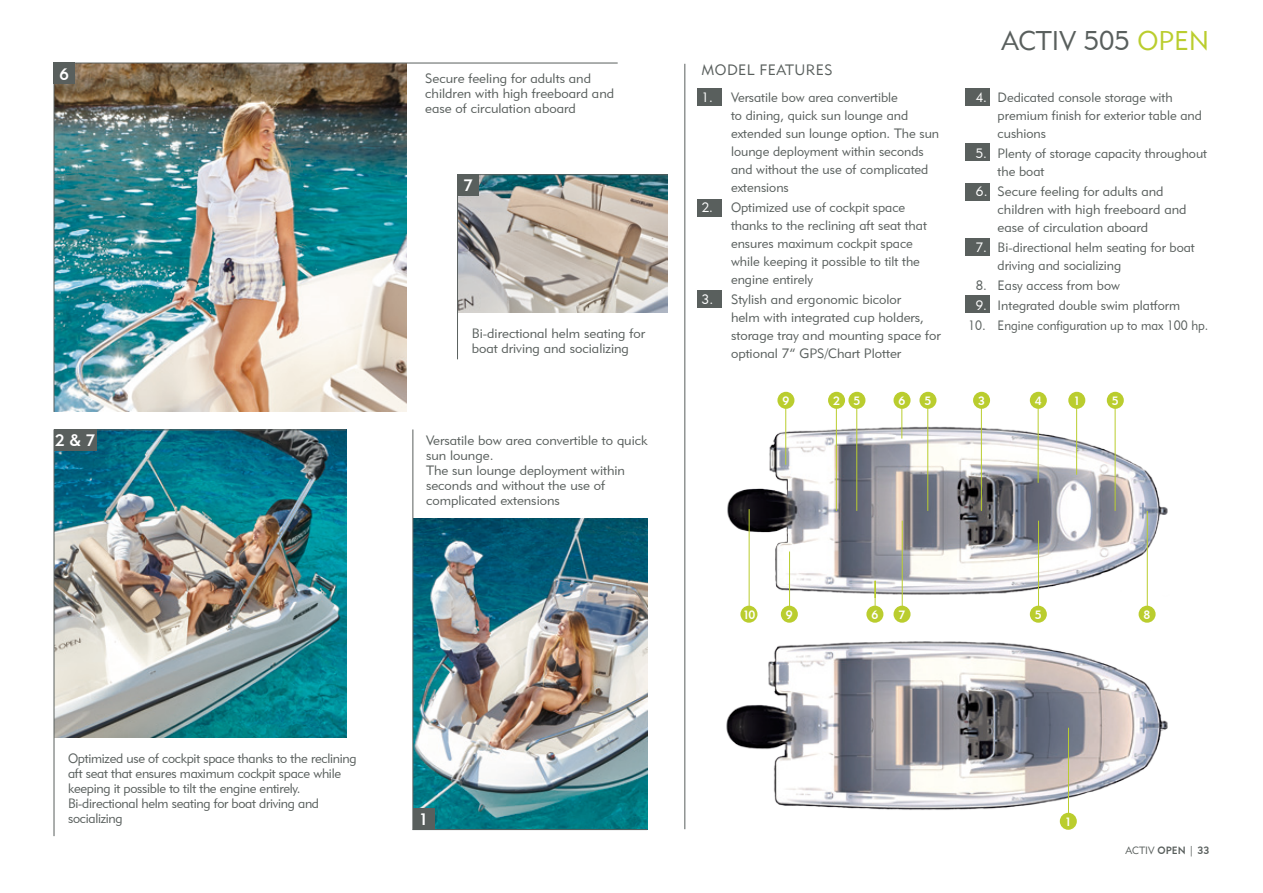
<style>
.page{position:relative;width:1263px;height:893px;background:#fff}
.page>*{position:absolute;margin:0;border:0;box-sizing:border-box;transform-origin:0 0}
.t1{font:27px "Geometric 415 BT Lite A";color:#595f5d}
.t2{font:16.5px "Geometric 415 BT Medium A";color:#fff}
.t3{font:15px "Geometric 415 BT Lite A";letter-spacing:.025em;color:#595f5d}
.t4{font:13.5px/18px "Geometric 415 BT Lite A";color:#595f5d}
.t5{font:13.5px/15px "Geometric 415 BT Lite A";letter-spacing:-.02em;color:#595f5d}
.t6{font:13.5px "Geometric 415 BT Lite A";color:#595f5d;scale:.91 1}
.t7{font:12px "Geometric 415 BT Medium A";color:#fff}
.t8{font:10.5px "Geometric 415 BT Medium A";color:#595f5d}
.s1{color:#fff}
.s2{color:#bacd2e}
.s3{font-family:"Geometric 415 BT Lite A"}
.s4{font-family:"Clarendon BT";font-weight:300}
</style>
<div class="page">
<img style="left:55px;top:64px;width:352px;height:348px">
<img style="left:55px;top:430px;width:291px;height:307px">
<img style="left:413px;top:519px;width:234px;height:310px">
<img style="left:458px;top:175px;width:210px;height:138px">
<img style="left:726px;top:615px;width:442px;height:215px">
<img style="left:727px;top:423px;width:441px;height:176px">
<hr style="left:785px;top:400px;width:1px;height:65px;background:#bacd2e">
<div style="left:777px;top:392px;width:17px;height:17px;background:#bacd2e;border-radius:50%"></div>
<hr style="left:836px;top:400px;width:1px;height:111px;background:#bacd2e">
<div style="left:828px;top:392px;width:17px;height:17px;background:#bacd2e;border-radius:50%"></div>
<hr style="left:856px;top:400px;width:1px;height:111px;background:#bacd2e">
<div style="left:848px;top:392px;width:17px;height:17px;background:#bacd2e;border-radius:50%"></div>
<hr style="left:901px;top:400px;width:1px;height:39px;background:#bacd2e">
<div style="left:893px;top:392px;width:17px;height:17px;background:#bacd2e;border-radius:50%"></div>
<hr style="left:927px;top:400px;width:1px;height:111px;background:#bacd2e">
<div style="left:919px;top:392px;width:17px;height:17px;background:#bacd2e;border-radius:50%"></div>
<hr style="left:981px;top:400px;width:1px;height:111px;background:#bacd2e">
<div style="left:973px;top:392px;width:17px;height:17px;background:#bacd2e;border-radius:50%"></div>
<hr style="left:1038px;top:400px;width:1px;height:83px;background:#bacd2e">
<div style="left:1030px;top:392px;width:17px;height:17px;background:#bacd2e;border-radius:50%"></div>
<hr style="left:1076px;top:400px;width:1px;height:75px;background:#bacd2e">
<div style="left:1068px;top:392px;width:17px;height:17px;background:#bacd2e;border-radius:50%"></div>
<hr style="left:1115px;top:400px;width:1px;height:111px;background:#bacd2e">
<div style="left:1107px;top:392px;width:17px;height:17px;background:#bacd2e;border-radius:50%"></div>
<hr style="left:789px;top:551px;width:1px;height:63px;background:#bacd2e">
<div style="left:781px;top:606px;width:17px;height:17px;background:#bacd2e;border-radius:50%"></div>
<hr style="left:902px;top:521px;width:1px;height:93px;background:#bacd2e">
<div style="left:893px;top:606px;width:17px;height:17px;background:#bacd2e;border-radius:50%"></div>
<hr style="left:875px;top:581px;width:1px;height:33px;background:#bacd2e">
<div style="left:866px;top:606px;width:17px;height:17px;background:#bacd2e;border-radius:50%"></div>
<hr style="left:1038px;top:521px;width:1px;height:93px;background:#bacd2e">
<div style="left:1030px;top:606px;width:17px;height:17px;background:#bacd2e;border-radius:50%"></div>
<hr style="left:1068px;top:728px;width:1px;height:93px;background:#bacd2e">
<div style="left:1060px;top:813px;width:17px;height:17px;background:#bacd2e;border-radius:50%"></div>
<hr style="left:749px;top:509px;width:1px;height:105px;background:#bacd2e">
<div style="left:740px;top:606px;width:17px;height:17px;background:#bacd2e;border-radius:50%"></div>
<hr style="left:1147px;top:511px;width:1px;height:103px;background:#bacd2e">
<div style="left:1138px;top:606px;width:17px;height:17px;background:#bacd2e;border-radius:50%"></div>
<div style="left:965px;top:183px;width:25px;height:17px;background:#595f5d"></div>
<div style="left:965px;top:239px;width:25px;height:17px;background:#595f5d"></div>
<div style="left:697px;top:199px;width:25px;height:17px;background:#595f5d"></div>
<div style="left:965px;top:296px;width:25px;height:17px;background:#595f5d"></div>
<div style="left:965px;top:88px;width:25px;height:17px;background:#595f5d"></div>
<div style="left:965px;top:144px;width:25px;height:17px;background:#595f5d"></div>
<div style="left:697px;top:88px;width:25px;height:17px;background:#595f5d"></div>
<div style="left:697px;top:290px;width:25px;height:17px;background:#595f5d"></div>
<hr style="left:54px;top:63px;width:564px;height:1px;background:#595f5d">
<hr style="left:54px;top:429px;width:292px;height:1px;background:#595f5d">
<hr style="left:412px;top:829px;width:235px;height:1px;background:#595f5d">
<hr style="left:457px;top:175px;width:1px;height:184px;background:#595f5d">
<div style="left:457px;top:174px;width:22px;height:22px;background:#595f5d"></div>
<div style="left:54px;top:429px;width:43px;height:22px;background:#595f5d"></div>
<div style="left:413px;top:808px;width:21px;height:21px;background:#595f5d"></div>
<hr style="left:684px;top:64px;width:1px;height:765px;background:#595f5d">
<hr style="left:54px;top:63px;width:1px;height:349px;background:#595f5d">
<hr style="left:457px;top:174px;width:211px;height:1px;background:#595f5d">
<hr style="left:54px;top:429px;width:1px;height:407px;background:#595f5d">
<hr style="left:412px;top:429px;width:1px;height:401px;background:#595f5d">
<div style="left:54px;top:63px;width:21px;height:21px;background:#595f5d"></div>
<p class="t2" style="left:60px;top:64px;width:11px">6</p>
<p class="t2" style="left:55px;top:430px;width:41px">2 &amp; 7</p>
<p class="t5" style="left:68px;top:750px;width:290px">Optimized use of cockpit space thanks to the reclining aft seat that ensures maximum cockpit space while keeping it possible to tilt the engine entirely.<br>Bi-directional helm seating for boat driving and socializing</p>
<p class="t4" style="left:425px;top:71px;width:190px;line-height:15px">Secure feeling for adults and children with high freeboard and ease of circulation aboard</p>
<p class="t2" style="left:463px;top:175px;width:11px">7</p>
<p class="t4" style="left:472px;top:326px;width:175px;line-height:15px">Bi-directional helm seating for boat driving and socializing</p>
<p class="t4" style="left:426px;top:433px;width:223px;line-height:15px">Versatile bow area convertible to quick sun lounge.<br>The sun lounge deployment within seconds and without the use of complicated extensions</p>
<p class="t3" style="left:702px;top:61px;width:132px">MODEL FEATURES</p>
<p class="t4" style="left:731px;top:88px;width:210px;text-indent:-29px"><span class="s1">1.</span> Versatile bow area convertible<br>to dining, quick sun lounge and extended sun lounge option. The sun lounge deployment within seconds and without the use of complicated extensions</p>
<p class="t4" style="left:731px;top:198px;width:197px;text-indent:-29px"><span class="s1">2.</span> Optimized use of cockpit space thanks to the reclining aft seat that ensures maximum cockpit space while keeping it possible to tilt the engine entirely</p>
<p class="t4" style="left:731px;top:290px;width:211px;text-indent:-29px"><span class="s1">3.</span> Stylish and ergonomic bicolor<br>helm with integrated cup holders, storage tray and mounting space for optional 7” GPS/Chart Plotter</p>
<h1 class="t1" style="left:1001px;top:24px;width:209px">ACTIV 505 <span class="s2">OPEN</span></h1>
<p class="t4" style="left:998px;top:88px;width:206px;text-indent:-22px"><span class="s1">4.</span> Dedicated console storage with premium finish for exterior table and cushions</p>
<p class="t4" style="left:998px;top:144px;width:211px;text-indent:-22px"><span class="s1">5.</span> Plenty of storage capacity throughout the boat</p>
<p class="t4" style="left:998px;top:182px;width:190px;text-indent:-22px"><span class="s1">6.</span> Secure feeling for adults and children with high freeboard and ease of circulation aboard</p>
<p class="t4" style="left:998px;top:238px;width:199px;text-indent:-22px"><span class="s1">7.</span> Bi-directional helm seating for boat driving and socializing</p>
<p class="t4" style="left:976px;top:276px;width:146px">8. Easy access from bow</p>
<p class="t4" style="left:976px;top:296px;width:206px"><span class="s1">9.</span> Integrated double swim platform</p>
<p class="t6" style="left:968px;top:317px;width:265px">10. Engine configuration up to max 100 hp.</p>
<p class="t7" style="left:782px;top:393px;width:8px">9</p>
<p class="t7" style="left:833px;top:393px;width:29px">2 5</p>
<p class="t7" style="left:898px;top:393px;width:8px">6</p>
<p class="t7" style="left:924px;top:393px;width:8px">5</p>
<p class="t7" style="left:978px;top:393px;width:8px">3</p>
<p class="t7" style="left:1035px;top:393px;width:8px">4</p>
<p class="t7" style="left:1073px;top:393px;width:8px">1</p>
<p class="t7" style="left:1112px;top:393px;width:8px">5</p>
<p class="t7" style="left:743px;top:607px;width:14px">10</p>
<p class="t7" style="left:1144px;top:607px;width:8px">8</p>
<p class="t7" style="left:786px;top:607px;width:8px">9</p>
<p class="t7" style="left:871px;top:607px;width:8px">6</p>
<p class="t7" style="left:898px;top:607px;width:8px">7</p>
<p class="t7" style="left:1035px;top:607px;width:8px">5</p>
<p class="t2" style="left:419px;top:809px;width:11px">1</p>
<p class="t7" style="left:1065px;top:814px;width:8px">1</p>
<p class="t8" style="left:1125px;top:844px;width:85px"><span class="s3">ACTIV</span> OPEN <span class="s4">|</span> 33</p>
</div>
